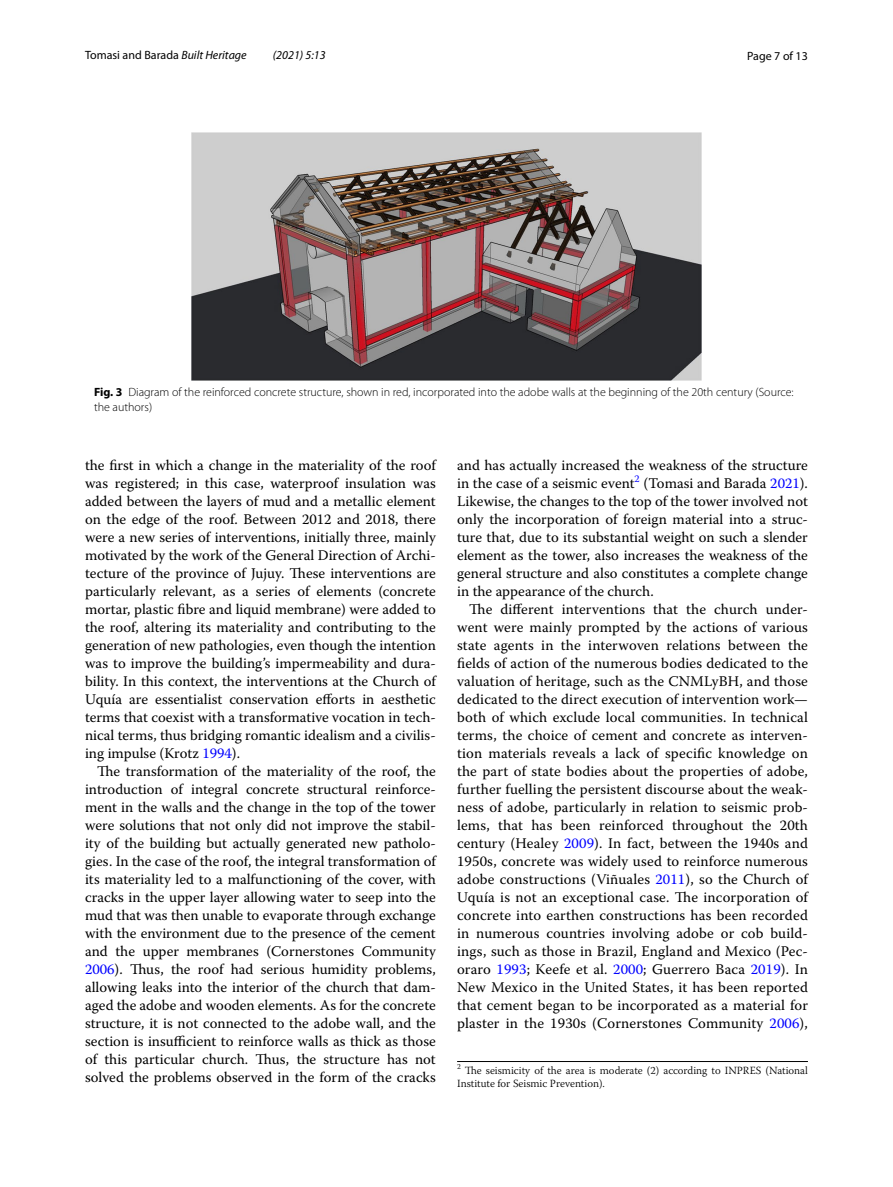
<style>
.page{position:relative;width:893px;height:1187px;background:#fff}
.page>*{position:absolute;margin:0;border:0;box-sizing:border-box;transform-origin:0 0}
.t1{font:14.7px/18px "Warnock Pro";color:#000;text-align:justify}
.t2{font:300 12px/15px "Myriad Pro";color:#000}
.t3{font:12px "Myriad Pro";color:#000}
.t4{font:italic 12px "Myriad Pro";color:#000}
.t5{font:300 10.95px/13.5px "Warnock Pro";color:#000}
.s1{font-style:italic}
.s2{font-weight:700}
.s3{color:#00f}
</style>
<div class="page">
<img style="left:191px;top:133px;width:511px;height:247px">
<hr style="left:457px;top:1061px;width:351px;height:1px;background:#000">
<p class="t3" style="left:85px;top:48px;width:163px">Tomasi and Barada <span class="s1">Built Heritage</span></p>
<p class="t4" style="left:273px;top:48px;width:54px">(2021) 5:13</p>
<p class="t3" style="left:747px;top:48px;width:62px">Page 7 of 13</p>
<p class="t2" style="left:94px;top:384px;width:701px"><span class="s2">Fig. 3</span> Diagram of the reinforced concrete structure, shown in red, incorporated into the adobe walls at the beginning of the 20th century (Source: the authors)</p>
<p class="t1" style="left:85px;top:455px;width:352px">the first in which a change in the materiality of the roof was registered; in this case, waterproof insulation was added between the layers of mud and a metallic element on the edge of the roof. Between 2012 and 2018, there were a new series of interventions, initially three, mainly motivated by the work of the General Direction of Archi&shy;tecture of the province of Jujuy. These interventions are particularly relevant, as a series of elements (concrete mortar, plastic fibre and liquid membrane) were added to the roof, altering its materiality and contributing to the generation of new pathologies, even though the intention was to improve the building’s impermeability and dura&shy;bility. In this context, the interventions at the Church of Uquía are essentialist conservation efforts in aesthetic terms that coexist with a transformative vocation in tech&shy;nical terms, thus bridging romantic idealism and a civilis&shy;ing impulse (Krotz <span class="s3">1994</span>).</p>
<p class="t1" style="left:85px;top:761px;width:352px;text-indent:12px">The transformation of the materiality of the roof, the introduction of integral concrete structural reinforce&shy;ment in the walls and the change in the top of the tower were solutions that not only did not improve the stabil&shy;ity of the building but actually generated new patholo&shy;gies. In the case of the roof, the integral transformation of its materiality led to a malfunctioning of the cover, with cracks in the upper layer allowing water to seep into the mud that was then unable to evaporate through exchange with the environment due to the presence of the cement and the upper membranes (Cornerstones Community <span class="s3">2006</span>). Thus, the roof had serious humidity problems, allowing leaks into the interior of the church that dam&shy;aged the adobe and wooden elements. As for the concrete structure, it is not connected to the adobe wall, and the section is insufficient to reinforce walls as thick as those of this particular church. Thus, the structure has not solved the problems observed in the form of the cracks</p>
<p class="t1" style="left:457px;top:455px;width:352px">and has actually increased the weakness of the structure in the case of a seismic event<sup>2</sup> (Tomasi and Barada <span class="s3">2021</span>).<br>Likewise, the changes to the top of the tower involved not only the incorporation of foreign material into a struc&shy;ture that, due to its substantial weight on such a slender element as the tower, also increases the weakness of the general structure and also constitutes a complete change in the appearance of the church.</p>
<p class="t1" style="left:457px;top:599px;width:352px;text-indent:12px">The different interventions that the church under&shy;went were mainly prompted by the actions of various state agents in the interwoven relations between the fields of action of the numerous bodies dedicated to the valuation of heritage, such as the CNMLyBH, and those dedicated to the direct execution of intervention work— both of which exclude local communities. In technical terms, the choice of cement and concrete as interven&shy;tion materials reveals a lack of specific knowledge on the part of state bodies about the properties of adobe, further fuelling the persistent discourse about the weak&shy;ness of adobe, particularly in relation to seismic prob&shy;lems, that has been reinforced throughout the 20th century (Healey <span class="s3">2009</span>). In fact, between the 1940s and 1950s, concrete was widely used to reinforce numerous adobe constructions (Viñuales <span class="s3">2011</span>), so the Church of Uquía is not an exceptional case. The incorporation of concrete into earthen constructions has been recorded in numerous countries involving adobe or cob build&shy;ings, such as those in Brazil, England and Mexico (Pec&shy;oraro <span class="s3">1993</span>; Keefe et al. <span class="s3">2000</span>; Guerrero Baca <span class="s3">2019</span>). In New Mexico in the United States, it has been reported that cement began to be incorporated as a material for plaster in the 1930s (Cornerstones Community <span class="s3">2006</span>),</p>
<p class="t5" style="left:457px;top:1063px;width:352px"><sup>2</sup> The seismicity of the area is moderate (2) according to INPRES (National<br>Institute for Seismic Prevention).</p>
</div>
